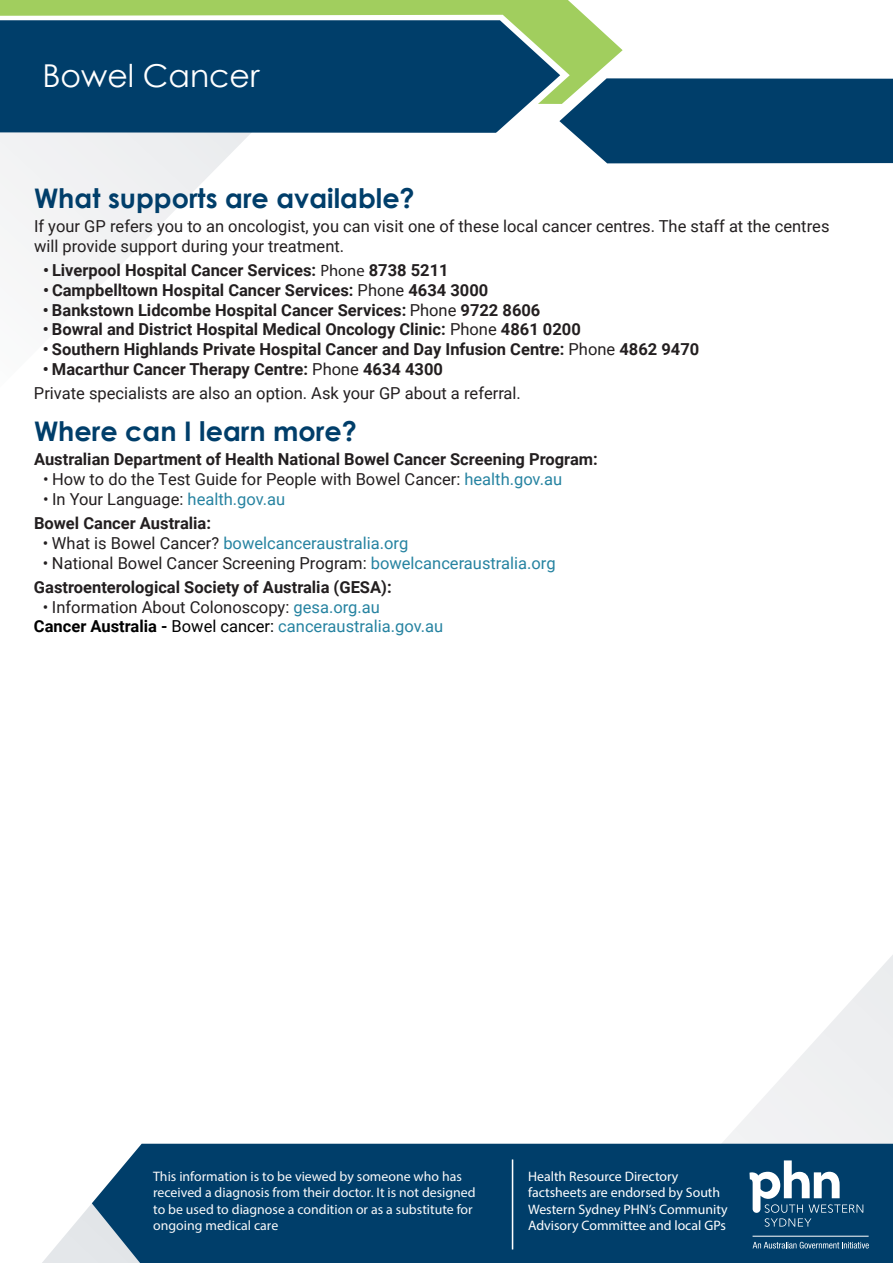
<style>
.page{position:relative;width:893px;height:1263px;background:#fff}
.page>*{position:absolute;margin:0;border:0;box-sizing:border-box;transform-origin:0 0}
.t1{font:31.5px "Century Gothic";color:#fff}
.t2{font:700 27px "Century Gothic";color:#003e6a}
.t3{font:700 16.5px/24.3px "Roboto";color:#231f20}
.t4{font:16.5px/19.8px "Roboto";color:#231f20}
.t5{font:16.5px/19.8px "Roboto";color:#2683a1}
.t6{font:13.8px/16.5px "Myriad Pro";color:#f9f9fa}
.t7{font:13.8px/16.5px "Myriad Pro";color:#fff}
.s1{font-family:"Myriad Pro";font-weight:400}
.s2{font-weight:400}
.s3{font-weight:700}
.s4{color:#2683a1}
.s5{font-weight:400;color:#2683a1}
.s6{color:#231f20}
.s7{font-weight:700;color:#000101}
.s8{color:#000101}
</style>
<div class="page">
<svg style="left:0;top:135px;width:249px;height:166px"></svg>
<div style="left:570px;top:78px;width:323px;height:85px;background:#003e6a"></div>
<svg style="left:0;top:0;width:624px;height:105px"></svg>
<svg style="left:0;top:15px;width:570px;height:120px;background:#1d5476"></svg>
<svg style="left:598px;top:955px;width:295px;height:189px"></svg>
<svg style="left:42px;top:1203px;width:50px;height:60px"></svg>
<div style="left:92px;top:1144px;width:801px;height:119px;background:#003e6a"></div>
<svg style="left:749px;top:1160px;width:114px;height:67px"></svg>
<svg style="left:753px;top:1242px;width:116px;height:6px"></svg>
<hr style="left:512px;top:1159px;width:1px;height:90px;background:#fff">
<h1 class="t1" style="left:43px;top:54px;width:219px">Bowel Cancer</h1>
<h2 class="t2" style="left:34px;top:177px;width:382px">What supports are available?</h2>
<p class="t4" style="left:34px;top:215px;width:797px">If your GP refers you to an oncologist, you can visit one of these local cancer centres. The staff at the centres will provide support during your treatment.</p>
<p class="t3" style="left:43px;top:257px;width:407px">• Liverpool Hospital Cancer Services: <span class="s1">Phone</span> 8738 5211</p>
<p class="t3" style="left:43px;top:277px;width:447px">• Campbelltown Hospital Cancer Services: <span class="s2">Phone</span> 4634 3000</p>
<p class="t3" style="left:43px;top:297px;width:499px">• Bankstown Lidcombe Hospital Cancer Services: <span class="s2">Phone</span> 9722 8606</p>
<p class="t3" style="left:43px;top:317px;width:539px">• Bowral and District Hospital Medical Oncology Clinic: <span class="s2">Phone</span> 4861 0200</p>
<p class="t3" style="left:43px;top:337px;width:658px">• Southern Highlands Private Hospital Cancer and Day Infusion Centre: <span class="s2">Phone</span> 4862 9470</p>
<p class="t4" style="left:34px;top:356px;width:488px;line-height:24.3px;text-indent:9px"><span class="s3">• Macarthur Cancer Therapy Centre:</span> Phone <span class="s3">4634 4300<br></span>Private specialists are also an option. Ask your GP about a referral.</p>
<h2 class="t2" style="left:34px;top:410px;width:324px">Where can I learn more?</h2>
<p class="t3" style="left:34px;top:446px;width:565px">Australian Department of Health National Bowel Cancer Screening Program:</p>
<p class="t4" style="left:43px;top:468px;width:521px">• How to do the Test Guide for People with Bowel Cancer: <span class="s4">health.gov.au</span></p>
<p class="t3" style="left:34px;top:486px;width:253px;text-indent:9px"><span class="s2">• In Your Language:</span> <span class="s5">health.gov.au<br></span>Bowel Cancer Australia:</p>
<p class="t5" style="left:43px;top:532px;width:367px"><span class="s6">• What is Bowel Cancer?</span> bowelcanceraustralia.org</p>
<p class="t3" style="left:34px;top:550px;width:523px;text-indent:9px"><span class="s2">• National Bowel Cancer Screening Program:</span> <span class="s5">bowelcanceraustralia.org<br></span>Gastroenterological Society of Australia (GESA):</p>
<p class="t5" style="left:34px;top:596px;width:411px;text-indent:9px"><span class="s6">• Information About Colonoscopy:</span> gesa.org.au<br><span class="s7">Cancer Australia -</span> <span class="s8">Bowel cancer:</span> canceraustralia.gov.au</p>
<p class="t6" style="left:153px;top:1168px;width:324px">This information is to be viewed by someone who has received a diagnosis from their doctor. It is not designed to be used to diagnose a condition or as a substitute for ongoing medical care</p>
<p class="t7" style="left:528px;top:1168px;width:201px">Health Resource Directory factsheets are endorsed by South<br>Western Sydney PHN’s Community<br>Advisory Committee and local GPs</p>
</div>
